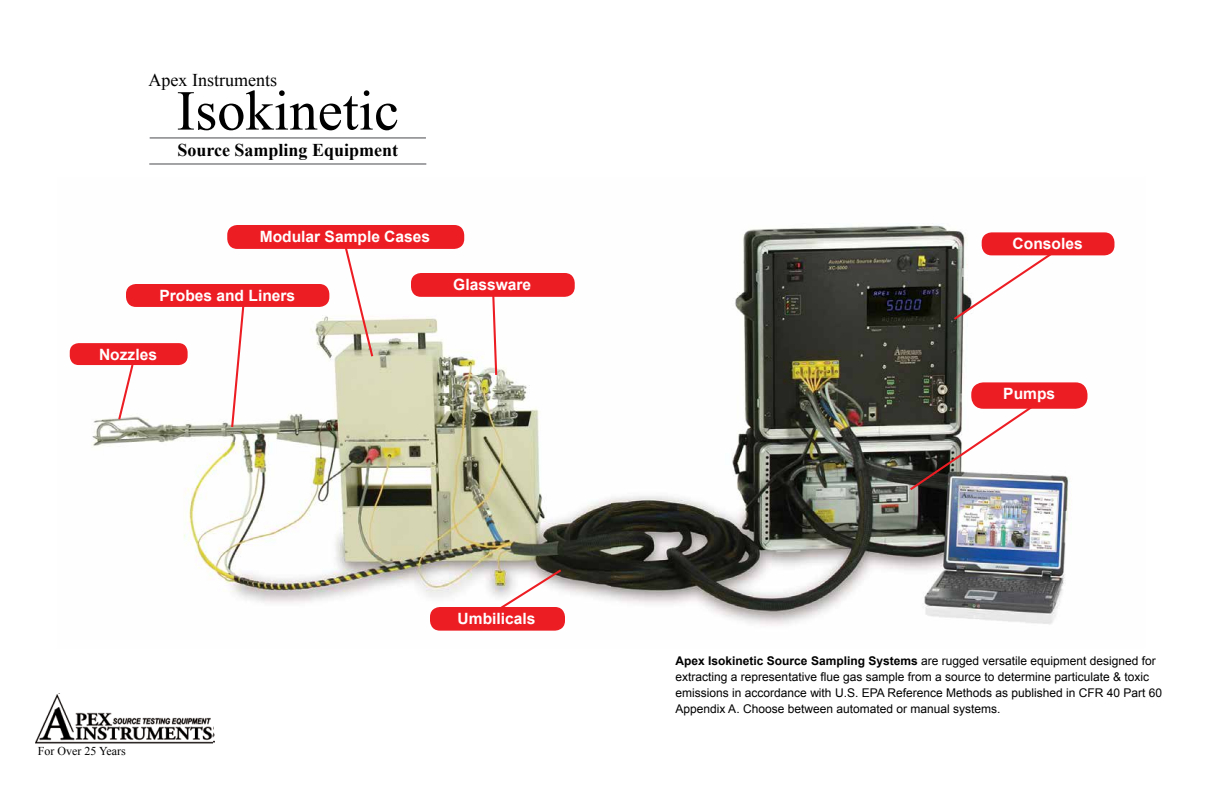
<style>
.page{position:relative;width:1224px;height:792px;background:#fff}
.page>*{position:absolute;margin:0;border:0;box-sizing:border-box;transform-origin:0 0}
.t1{font:56.5px "Times New Roman";color:#000}
.t2{font:700 18px "Times New Roman";color:#000}
.t3{font:18px "Times New Roman";color:#000}
.t4{font:700 15.6px "Arial";color:#fff}
.t5{font:12px/16px "Arial";color:#000}
.t6{font:12px "Times New Roman";color:#000}
.s1{font-weight:700}
</style>
<div class="page">
<hr style="left:150px;top:137px;width:276px;height:2px;background:#6d6e71">
<hr style="left:149px;top:163px;width:277px;height:2px;background:#6d6e71">
<img style="left:69px;top:225px;width:1046px;height:406px">
<svg style="left:343px;top:249px;width:32px;height:110px"></svg>
<div style="left:227px;top:225px;width:237px;height:24px;background:#ed1d24;border-radius:10px"></div>
<svg style="left:230px;top:307px;width:16px;height:122px"></svg>
<div style="left:126px;top:284px;width:203px;height:23px;background:#ed1d24;border-radius:10px"></div>
<svg style="left:494px;top:567px;width:70px;height:45px"></svg>
<div style="left:70px;top:343px;width:118px;height:22px;background:#ed1d24;border-radius:9px"></div>
<svg style="left:491px;top:297px;width:7px;height:80px"></svg>
<div style="left:411px;top:273px;width:164px;height:24px;background:#ed1d24;border-radius:10px"></div>
<svg style="left:117px;top:365px;width:18px;height:57px"></svg>
<div style="left:430px;top:607px;width:135px;height:24px;background:#ed1d24;border-radius:10px"></div>
<img style="left:35px;top:694px;width:177px;height:50px">
<div style="left:971px;top:382px;width:116px;height:27px;background:#ed1d24;border-radius:12px"></div>
<img style="left:908px;top:403px;width:128px;height:89px">
<div style="left:982px;top:232px;width:132px;height:23px;background:#ed1d24;border-radius:10px"></div>
<svg style="left:952px;top:249px;width:105px;height:73px"></svg>
<h2 class="t3" style="left:149px;top:68px;width:130px">Apex Instruments</h2>
<h1 class="t1" style="left:176px;top:73px;width:224px">Isokinetic</h1>
<h2 class="t2" style="left:177px;top:138px;width:222px">Source Sampling Equipment</h2>
<p class="t4" style="left:260px;top:226px;width:172px">Modular Sample Cases</p>
<p class="t4" style="left:159px;top:285px;width:137px">Probes and Liners</p>
<p class="t4" style="left:99px;top:344px;width:59px">Nozzles</p>
<p class="t4" style="left:453px;top:274px;width:79px">Glassware</p>
<p class="t6" style="left:38px;top:743px;width:89px">For Over 25 Years</p>
<p class="t4" style="left:458px;top:608px;width:79px">Umbilicals</p>
<p class="t4" style="left:1013px;top:233px;width:72px">Consoles</p>
<p class="t4" style="left:1003px;top:383px;width:53px">Pumps</p>
<p class="t5" style="left:676px;top:653px;width:488px"><span class="s1">Apex Isokinetic Source Sampling Systems</span> are rugged versatile equipment designed for extracting a representative flue gas sample from a source to determine particulate &amp; toxic emissions in accordance with U.S. EPA Reference Methods as published in CFR 40 Part 60<br>Appendix A. Choose between automated or manual systems.</p>
</div>
